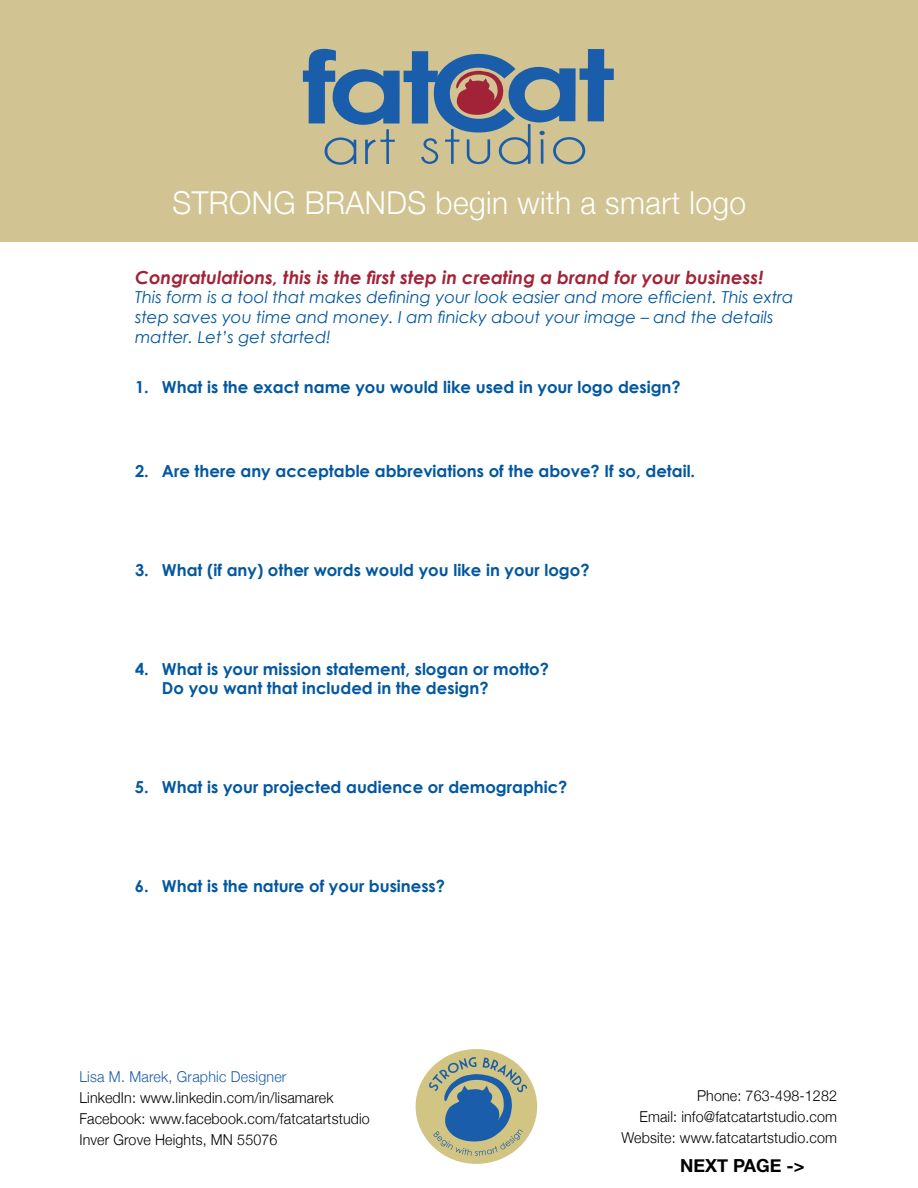
<style>
.page{position:relative;width:918px;height:1188px;background:#fff}
.page>*{position:absolute;margin:0;border:0;box-sizing:border-box;transform-origin:0 0}
.t1{font:300 31.5px "Helvetica Neue";letter-spacing:.015em;color:#fff;scale:.95 1}
.t2{font:italic 700 18px "Century Gothic";color:#a22337}
.t3{font:700 18px "Helvetica Neue";color:#000}
.t4{font:700 16.5px/19.8px "Century Gothic";color:#02579f}
.t5{font:italic 16.5px/19.8px "Century Gothic";color:#02579f}
.t6{font:300 15px/21px "Helvetica Neue";letter-spacing:.01em;color:#000;scale:.95 1}
.t7{font:300 15px "Helvetica Neue";letter-spacing:.015em;color:#1a5eab;scale:.95 1}
</style>
<div class="page">
<div style="left:0;top:0;width:918px;height:242px;background:#d1c392"></div>
<svg style="left:303px;top:49px;width:311px;height:116px"></svg>
<div style="left:416px;top:1049px;width:121px;height:115px;background:#d2c482;border-radius:50%"></div>
<svg style="left:429px;top:1057px;width:98px;height:99px"></svg>
<h1 class="t1" style="left:172px;top:177px;width:606px">STRONG BRANDS begin with a smart logo</h1>
<p class="t2" style="left:135px;top:266px;width:630px">Congratulations, this is the first step in creating a brand for your business!</p>
<p class="t5" style="left:135px;top:287px;width:660px">This form is a tool that makes defining your look easier and more efficient. This extra step saves you time and money. I am finicky about your image – and the details matter. Let’s get started!</p>
<p class="t4" style="left:135px;top:377px;width:547px">1. What is the exact name you would like used in your logo design?</p>
<p class="t4" style="left:135px;top:460px;width:562px">2. Are there any acceptable abbreviations of the above? If so, detail.</p>
<p class="t4" style="left:135px;top:559px;width:456px">3. What (if any) other words would you like in your logo?</p>
<p class="t4" style="left:162px;top:658px;width:389px;text-indent:-27px">4. What is your mission statement, slogan or motto?<br>Do you want that included in the design?</p>
<p class="t4" style="left:135px;top:777px;width:434px">5. What is your projected audience or demographic?</p>
<p class="t4" style="left:135px;top:876px;width:312px">6. What is the nature of your business?</p>
<p class="t7" style="left:79px;top:1064px;width:219px">Lisa M. Marek, Graphic Designer</p>
<p class="t6" style="left:79px;top:1086px;width:307px">LinkedIn: www.linkedin.com/in/lisamarek<br>Facebook: www.facebook.com/fatcatartstudio<br>Inver Grove Heights, MN 55076</p>
<p class="t6" style="left:621px;top:1084px;width:228px;text-align:right">Phone: 763-498-1282<br>Email: info@fatcatartstudio.com<br>Website: www.fatcatartstudio.com</p>
<p class="t3" style="left:680px;top:1151px;width:126px">NEXT PAGE -&gt;</p>
</div>
